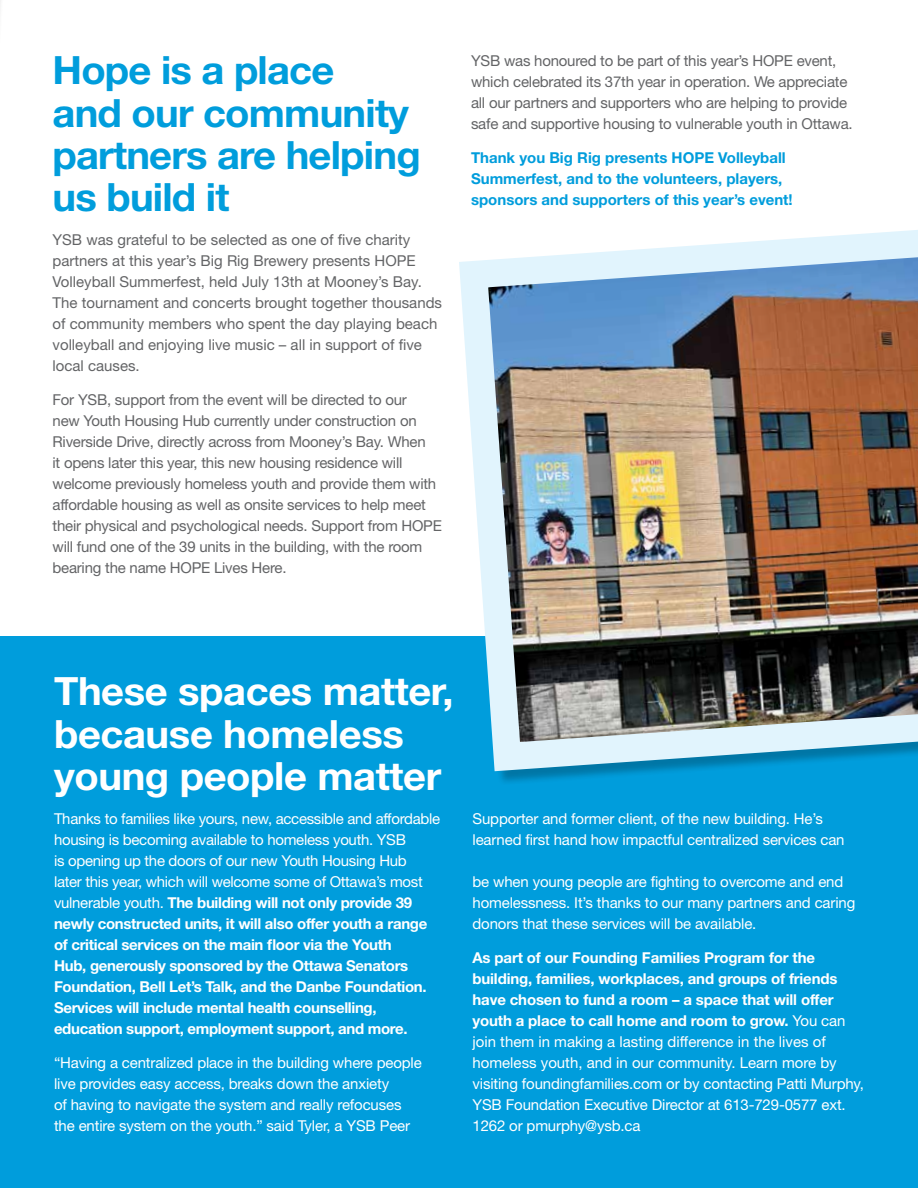
<style>
.page{position:relative;width:918px;height:1188px;background:#fff}
.page>*{position:absolute;margin:0;border:0;box-sizing:border-box;transform-origin:0 0}
.t1{font:700 39px/42px "Helvetica Neue";letter-spacing:-.02em;color:#009ddc}
.t2{font:700 39px/42px "Helvetica Neue";letter-spacing:-.01em;color:#fff}
.t3{font:15px/21px "Helvetica Neue";letter-spacing:-.015em;color:#636466}
.t4{font:15px/21px "Helvetica Neue";letter-spacing:-.01em;color:#fff}
.t5{font:700 15px/21px "Helvetica Neue";letter-spacing:-.02em;color:#fff}
.t6{font:700 15px/21px "Helvetica Neue";color:#009ddc}
.s1{font-weight:400}
.s2{font-weight:700}
</style>
<div class="page">
<div style="left:0;top:637px;width:918px;height:551px;background:#009ddc"></div>
<img style="left:444px;top:230px;width:474px;height:552px">
<h1 class="t1" style="left:53px;top:49px;width:370px">Hope is a place<br>and our community partners are helping us build it</h1>
<p class="t3" style="left:53px;top:229px;width:391px">YSB was grateful to be selected as one of five charity partners at this year’s Big Rig Brewery presents HOPE Volleyball Summerfest, held July 13th at Mooney’s Bay.<br>The tournament and concerts brought together thousands of community members who spent the day playing beach volleyball and enjoying live music – all in support of five local causes.</p>
<p class="t3" style="left:53px;top:389px;width:391px">For YSB, support from the event will be directed to our<br>new Youth Housing Hub currently under construction on Riverside Drive, directly across from Mooney’s Bay. When<br>it opens later this year, this new housing residence will welcome previously homeless youth and provide them with affordable housing as well as onsite services to help meet their physical and psychological needs. Support from HOPE will fund one of the 39 units in the building, with the room bearing the name HOPE Lives Here.</p>
<p class="t3" style="left:471px;top:50px;width:383px">YSB was honoured to be part of this year’s HOPE event, which celebrated its 37th year in operation. We appreciate all our partners and supporters who are helping to provide safe and supportive housing to vulnerable youth in Ottawa.</p>
<p class="t6" style="left:471px;top:147px;width:323px">Thank you Big Rig presents HOPE Volleyball<br>Summerfest, and to the volunteers, players, sponsors and supporters of this year’s event!</p>
<h1 class="t2" style="left:54px;top:670px;width:401px">These spaces matter, because homeless young people matter</h1>
<p class="t5" style="left:54px;top:808px;width:388px"><span class="s1">Thanks to families like yours, new, accessible and affordable housing is becoming available to homeless youth. YSB<br>is opening up the doors of our new Youth Housing Hub<br>later this year, which will welcome some of Ottawa’s most vulnerable youth.</span> The building will not only provide 39 newly constructed units, it will also offer youth a range of critical services on the main floor via the Youth<br>Hub, generously sponsored by the Ottawa Senators Foundation, Bell Let’s Talk, and the Danbe Foundation.<br>Services will include mental health counselling, education support, employment support, and more.</p>
<p class="t4" style="left:54px;top:1052px;width:369px">“Having a centralized place in the building where people live provides easy access, breaks down the anxiety<br>of having to navigate the system and really refocuses the entire system on the youth.” said Tyler, a YSB Peer</p>
<p class="t4" style="left:472px;top:808px;width:374px">Supporter and former client, of the new building. He’s learned first hand how impactful centralized services can</p>
<p class="t4" style="left:472px;top:871px;width:384px">be when young people are fighting to overcome and end homelessness. It’s thanks to our many partners and caring donors that these services will be available.</p>
<p class="t4" style="left:472px;top:947px;width:393px"><span class="s2">As part of our Founding Families Program for the building, families, workplaces, and groups of friends have chosen to fund a room – a space that will offer youth a place to call home and room to grow.</span> You can join them in making a lasting difference in the lives of homeless youth, and in our community. Learn more by visiting foundingfamilies.com or by contacting Patti Murphy, YSB Foundation Executive Director at 613-729-0577 ext.<br>1262 or pmurphy@ysb.ca</p>
</div>
